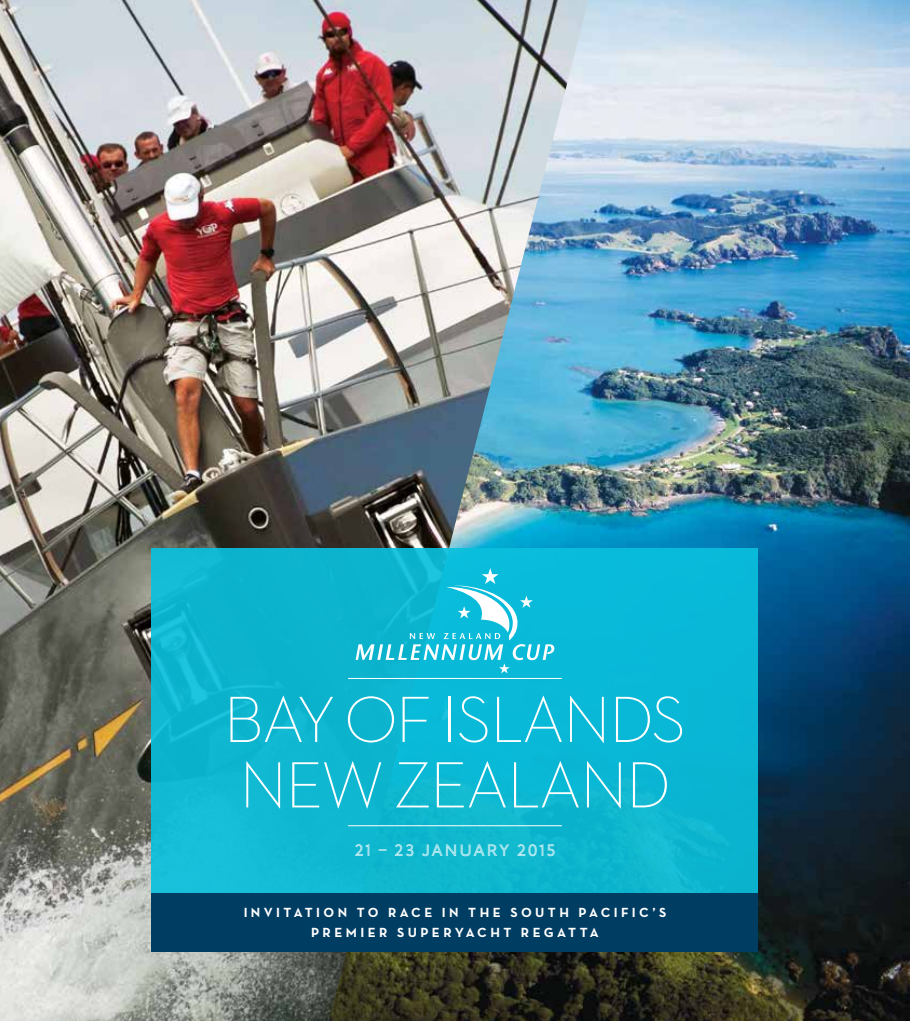
<style>
.page{position:relative;width:910px;height:1021px;background:#fff}
.page>*{position:absolute;margin:0;border:0;box-sizing:border-box;transform-origin:0 0}
.t1{font:300 66.3px/65.4px "Neutraface 2 Display";letter-spacing:-.015em;color:#fff}
.t2{font:17.1px "AW Conqueror Inline";letter-spacing:.085em;color:#fff}
.t3{font:700 13.5px/20.1px "Neutra Text TF";letter-spacing:.255em;color:#fff;text-align:center}
</style>
<div class="page">
<img style="left:0;top:0;width:329px;height:1020px">
<img style="left:329px;top:0;width:581px;height:1020px">
<div style="left:152px;top:547px;width:606px;height:346px;background:#0cb7d2"></div>
<svg style="left:356px;top:568px;width:198px;height:105px"></svg>
<hr style="left:348px;top:825px;width:214px;height:1px;background:#fff">
<hr style="left:348px;top:678px;width:214px;height:1px;background:#fff">
<div style="left:152px;top:893px;width:606px;height:58px;background:#003d63"></div>
<h1 class="t1" style="left:224px;top:687px;width:464px">BAY OF ISLANDS<br>NEW ZEALAND</h1>
<p class="t2" style="left:354px;top:841px;width:203px">21 – 23 JANUARY 2015</p>
<p class="t3" style="left:244px;top:902px;width:424px">INVITATION TO RACE IN THE SOUTH PACIFIC’S<br>PREMIER SUPERYACHT REGATTA</p>
</div>
